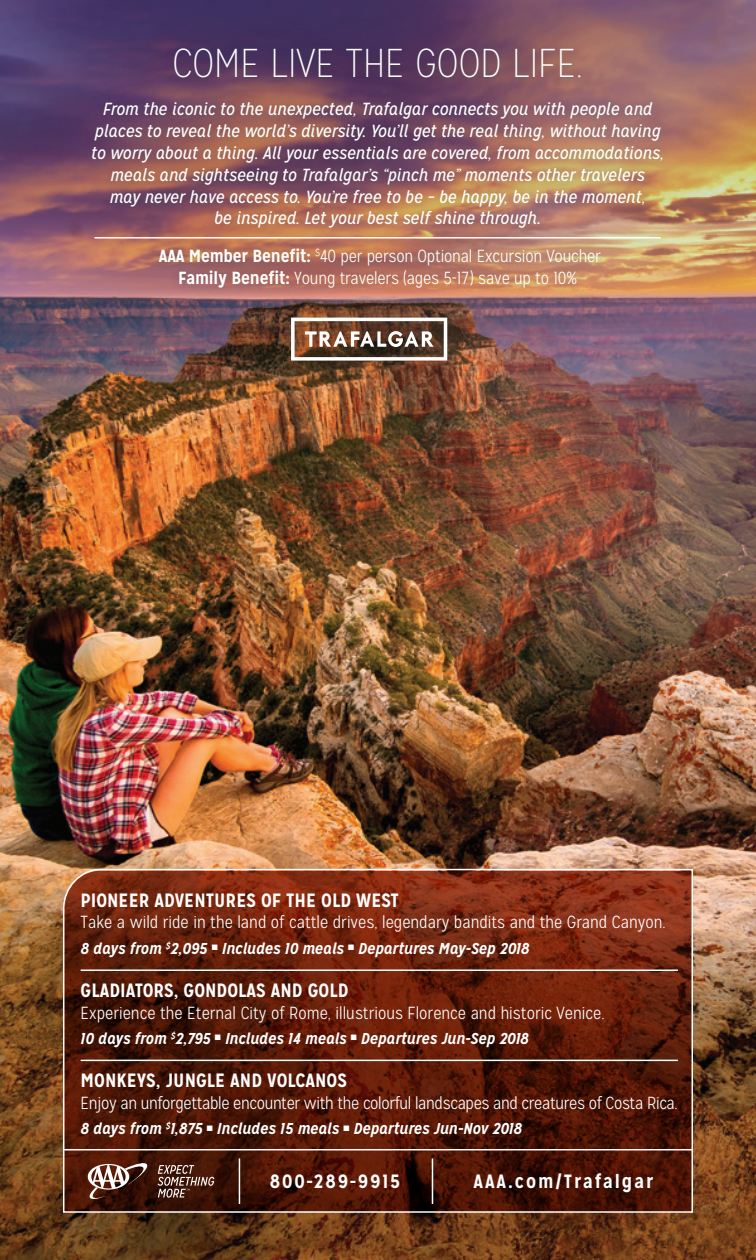
<style>
.page{position:relative;width:756px;height:1260px;background:#fff}
.page>*{position:absolute;margin:0;border:0;box-sizing:border-box;transform-origin:0 0}
.t1{font:100 40.25px "Mission Gothic";color:#fff}
.t2{font:700 19.25px "Mission Gothic";color:#fff}
.t3{font:700 19.25px "Mission Gothic";letter-spacing:.1em;color:#fff}
.t4{font:italic 17.5px/21.9px "Mission Gothic";color:#fff;text-align:center}
.t5{font:300 17.5px/21.9px "Mission Gothic";letter-spacing:-.01em;color:#fff;text-align:center}
.t6{font:italic 700 15.75px "Mission Gothic";color:#fff}
.s1{font-weight:700}
</style>
<div class="page">
<img style="left:0;top:356px;width:756px;height:904px">
<img style="left:0;top:0;width:756px;height:356px">
<svg style="left:62px;top:868px;width:632px;height:345px;background:#60210e"></svg>
<svg style="left:88px;top:1162px;width:61px;height:38px"></svg>
<svg style="left:158px;top:1165px;width:56px;height:33px;background:#69473b"></svg>
<hr style="left:64px;top:1149px;width:628px;height:1px;background:#fff">
<hr style="left:239px;top:1158px;width:1px;height:46px;background:#fff">
<hr style="left:81px;top:970px;width:597px;height:1px;background:#fff">
<hr style="left:81px;top:1060px;width:597px;height:1px;background:#fff">
<div style="left:81px;top:38px;width:591px;height:261px;background:#002c45;opacity:.32"></div>
<hr style="left:94px;top:237px;width:567px;height:2px;background:#fff">
<div style="left:269px;top:295px;width:200px;height:88px;background:#231f20;opacity:.25"></div>
<svg style="left:291px;top:318px;width:156px;height:43px"></svg>
<hr style="left:432px;top:1158px;width:1px;height:46px;background:#fff">
<h1 class="t1" style="left:172px;top:40px;width:412px">COME LIVE THE GOOD LIFE.</h1>
<p class="t4" style="left:91px;top:98px;width:574px">From the iconic to the unexpected, Trafalgar connects you with people and places to reveal the world’s diversity. You’ll get the real thing, without having to worry about a thing. All your essentials are covered, from accommodations, meals and sightseeing to Trafalgar’s “pinch me” moments other travelers<br>may never have access to. You’re free to be – be happy, be in the moment,<br>be inspired. Let your best self shine through.</p>
<p class="t5" style="left:159px;top:245px;width:444px"><span class="s1">AAA Member Benefit:</span> <sup>$</sup>40 per person Optional Excursion Voucher<br><span class="s1">Family Benefit:</span> Young travelers (ages 5-17) save up to 10%</p>
<p class="t2" style="left:81px;top:888px;width:320px">PIONEER ADVENTURES OF THE OLD WEST</p>
<p class="t5" style="left:81px;top:912px;width:587px">Take a wild ride in the land of cattle drives, legendary bandits and the Grand Canyon.</p>
<p class="t6" style="left:81px;top:938px;width:450px">8 days from <sup>$</sup>2,095 ■ Includes 10 meals ■ Departures May-Sep 2018</p>
<p class="t2" style="left:81px;top:978px;width:269px">GLADIATORS, GONDOLAS AND GOLD</p>
<p class="t5" style="left:81px;top:1002px;width:525px">Experience the Eternal City of Rome, illustrious Florence and historic Venice.</p>
<p class="t6" style="left:81px;top:1028px;width:450px">10 days from <sup>$</sup>2,795 ■ Includes 14 meals ■ Departures Jun-Sep 2018</p>
<p class="t2" style="left:81px;top:1068px;width:268px">MONKEYS, JUNGLE AND VOLCANOS</p>
<p class="t5" style="left:81px;top:1092px;width:599px">Enjoy an unforgettable encounter with the colorful landscapes and creatures of Costa Rica.</p>
<p class="t6" style="left:81px;top:1118px;width:443px">8 days from <sup>$</sup>1,875 ■ Includes 15 meals ■ Departures Jun-Nov 2018</p>
<p class="t3" style="left:270px;top:1169px;width:132px">800-289-9915</p>
<p class="t3" style="left:474px;top:1169px;width:181px">AAA.com/Trafalgar</p>
</div>
